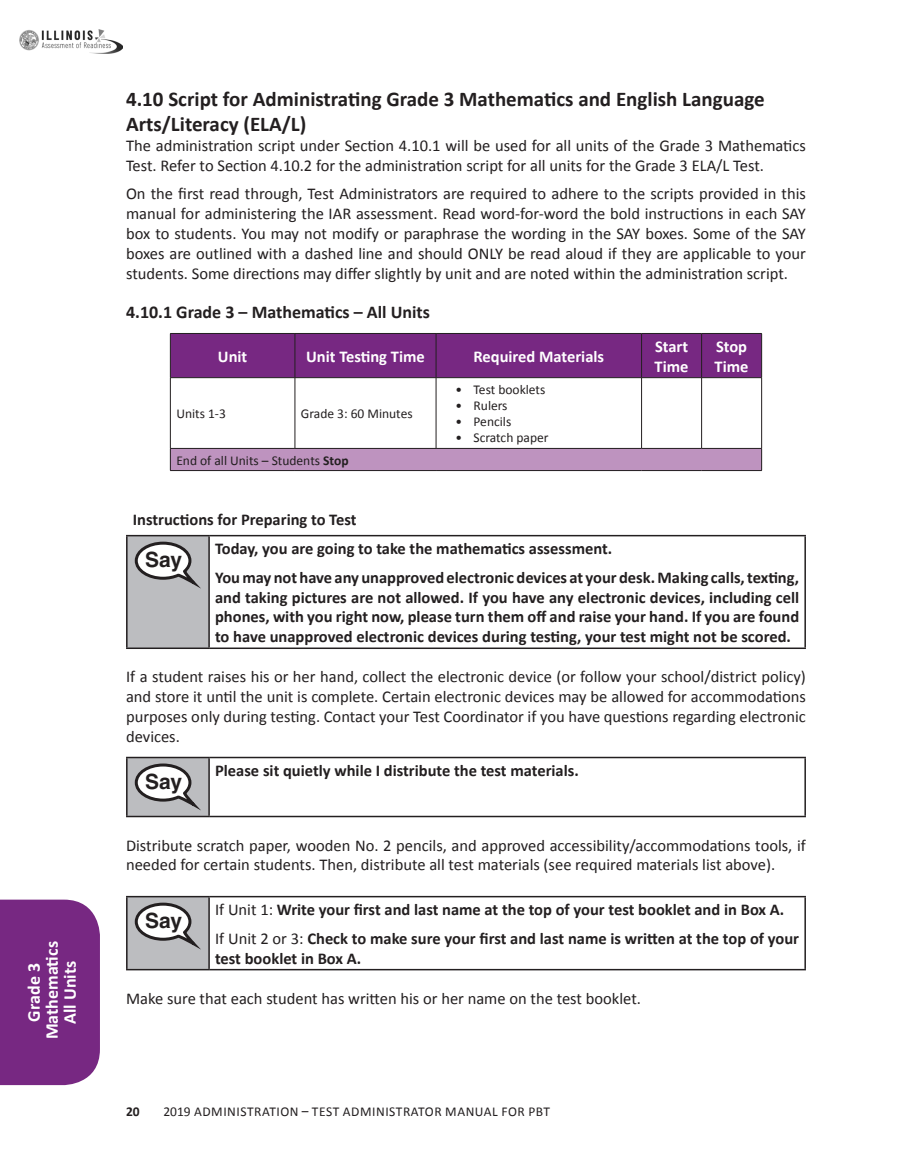
<style>
.page{position:relative;width:905px;height:1175px;background:#fff}
.page>*{position:absolute;margin:0;border:0;box-sizing:border-box;transform-origin:0 0}
.t1{font:700 21px/25.2px "Calibri";color:#231f20}
.t2{font:700 21px "Helvetica LT Std";letter-spacing:-.01em;color:#231f20}
.t3{font:700 18px "Calibri";color:#231f20}
.t4{font:700 18px/18px "Calibri";color:#fff;text-align:center}
.t5{font:16.5px/19.8px "Calibri";color:#231f20}
.t6{font:700 16.5px/28.8px "Calibri";color:#231f20}
.t7{font:700 16.5px/19.8px "Calibri";color:#fff}
.t8{font:13.5px "Calibri";color:#231f20}
.t9{font:13.5px "Calibri";letter-spacing:.04em;color:#231f20}
.t10{font:700 13.5px "Calibri";color:#231f20}
.s1{font-weight:700}
.s2{font-weight:400}
</style>
<div class="page">
<div style="left:0;top:899px;width:100px;height:186px;background:#772882"></div>
<img style="left:19px;top:29px;width:103px;height:25px">
<div style="left:171px;top:334px;width:590px;height:43px;background:#772882"></div>
<div style="left:170px;top:448px;width:591px;height:22px;background:#be93bf"></div>
<svg style="left:170px;top:449px;width:1px;height:21px"></svg>
<svg style="left:761px;top:448px;width:1px;height:22px"></svg>
<hr style="left:170px;top:470px;width:125px;height:1px;background:#231f20">
<hr style="left:295px;top:470px;width:141px;height:1px;background:#231f20">
<hr style="left:436px;top:470px;width:205px;height:1px;background:#231f20">
<hr style="left:641px;top:470px;width:60px;height:1px;background:#231f20">
<hr style="left:701px;top:470px;width:60px;height:1px;background:#231f20">
<hr style="left:170px;top:333px;width:125px;height:1px;background:#231f20">
<hr style="left:170px;top:334px;width:1px;height:43px;background:#231f20">
<hr style="left:295px;top:333px;width:141px;height:1px;background:#231f20">
<hr style="left:295px;top:334px;width:1px;height:43px;background:#231f20">
<hr style="left:436px;top:333px;width:205px;height:1px;background:#231f20">
<hr style="left:436px;top:334px;width:1px;height:43px;background:#231f20">
<hr style="left:641px;top:333px;width:60px;height:1px;background:#231f20">
<hr style="left:641px;top:334px;width:1px;height:43px;background:#231f20">
<hr style="left:701px;top:333px;width:60px;height:1px;background:#231f20">
<hr style="left:701px;top:334px;width:1px;height:43px;background:#231f20">
<hr style="left:761px;top:334px;width:1px;height:43px;background:#231f20">
<hr style="left:170px;top:377px;width:125px;height:1px;background:#231f20">
<hr style="left:170px;top:378px;width:1px;height:70px;background:#231f20">
<hr style="left:295px;top:377px;width:141px;height:1px;background:#231f20">
<hr style="left:295px;top:378px;width:1px;height:70px;background:#231f20">
<hr style="left:295px;top:448px;width:141px;height:1px;background:#231f20">
<hr style="left:436px;top:377px;width:205px;height:1px;background:#231f20">
<hr style="left:436px;top:378px;width:1px;height:70px;background:#231f20">
<hr style="left:641px;top:377px;width:60px;height:1px;background:#231f20">
<hr style="left:641px;top:378px;width:1px;height:70px;background:#231f20">
<hr style="left:701px;top:377px;width:60px;height:1px;background:#231f20">
<hr style="left:701px;top:378px;width:1px;height:70px;background:#231f20">
<hr style="left:761px;top:378px;width:1px;height:70px;background:#231f20">
<hr style="left:170px;top:448px;width:125px;height:1px;background:#231f20">
<hr style="left:436px;top:448px;width:205px;height:1px;background:#231f20">
<hr style="left:641px;top:448px;width:60px;height:1px;background:#231f20">
<hr style="left:701px;top:448px;width:60px;height:1px;background:#231f20">
<div style="left:127px;top:535px;width:82px;height:113px;background:#bcbdc0"></div>
<hr style="left:126px;top:535px;width:83px;height:1px;background:#231f20">
<hr style="left:126px;top:536px;width:2px;height:111px;background:#231f20">
<hr style="left:209px;top:535px;width:597px;height:1px;background:#231f20">
<hr style="left:208px;top:536px;width:2px;height:111px;background:#231f20">
<hr style="left:804px;top:536px;width:2px;height:111px;background:#231f20">
<hr style="left:126px;top:647px;width:83px;height:2px;background:#231f20">
<hr style="left:209px;top:647px;width:597px;height:2px;background:#231f20">
<svg style="left:135px;top:541px;width:62px;height:44px"></svg>
<div style="left:127px;top:757px;width:82px;height:59px;background:#bcbdc0"></div>
<hr style="left:126px;top:756px;width:83px;height:2px;background:#231f20">
<hr style="left:126px;top:758px;width:2px;height:57px;background:#231f20">
<hr style="left:209px;top:756px;width:597px;height:2px;background:#231f20">
<hr style="left:208px;top:758px;width:2px;height:57px;background:#231f20">
<hr style="left:804px;top:758px;width:2px;height:57px;background:#231f20">
<hr style="left:126px;top:815px;width:83px;height:2px;background:#231f20">
<hr style="left:209px;top:815px;width:597px;height:2px;background:#231f20">
<svg style="left:135px;top:763px;width:62px;height:44px"></svg>
<div style="left:127px;top:896px;width:82px;height:73px;background:#bcbdc0"></div>
<hr style="left:126px;top:896px;width:83px;height:1px;background:#231f20">
<hr style="left:126px;top:897px;width:2px;height:71px;background:#231f20">
<hr style="left:209px;top:896px;width:597px;height:1px;background:#231f20">
<hr style="left:208px;top:897px;width:2px;height:71px;background:#231f20">
<hr style="left:804px;top:897px;width:2px;height:71px;background:#231f20">
<hr style="left:126px;top:968px;width:83px;height:2px;background:#231f20">
<hr style="left:209px;top:968px;width:597px;height:2px;background:#231f20">
<svg style="left:135px;top:902px;width:62px;height:44px"></svg>
<p class="t4" style="left:24px;top:1039px;width:100px;rotate:-90deg">Grade 3<br>Mathematics<br>All Units</p>
<p class="t1" style="left:126px;top:85px;width:640px">4.10 Script for Administrating Grade 3 Mathematics and English Language<br>Arts/Literacy (ELA/L)</p>
<p class="t5" style="left:126px;top:135px;width:681px">The administration script under Section 4.10.1 will be used for all units of the Grade 3 Mathematics<br>Test. Refer to Section 4.10.2 for the administration script for all units for the Grade 3 ELA/L Test.</p>
<p class="t5" style="left:126px;top:184px;width:681px;text-align:justify">On the first read through, Test Administrators are required to adhere to the scripts provided in this manual for administering the IAR assessment. Read word-for-word the bold instructions in each SAY box to students. You may not modify or paraphrase the wording in the SAY boxes. Some of the SAY boxes are outlined with a dashed line and should ONLY be read aloud if they are applicable to your students. Some directions may differ slightly by unit and are noted within the administration script.</p>
<p class="t3" style="left:126px;top:299px;width:305px">4.10.1 Grade 3 – Mathematics – All Units</p>
<p class="t7" style="left:218px;top:346px;width:31px">Unit</p>
<p class="t7" style="left:306px;top:346px;width:120px">Unit Testing Time</p>
<p class="t7" style="left:473px;top:346px;width:132px">Required Materials</p>
<p class="t7" style="left:654px;top:336px;width:35px">Start<br>Time</p>
<p class="t7" style="left:714px;top:336px;width:35px">Stop<br>Time</p>
<p class="t8" style="left:176px;top:404px;width:51px">Units 1-3</p>
<p class="t8" style="left:301px;top:404px;width:113px">Grade 3: 60 Minutes</p>
<p class="t8" style="left:455px;top:380px;width:91px">• Test booklets</p>
<p class="t8" style="left:455px;top:396px;width:53px">• Rulers</p>
<p class="t8" style="left:455px;top:412px;width:57px">• Pencils</p>
<p class="t8" style="left:455px;top:428px;width:94px">• Scratch paper</p>
<p class="t8" style="left:176px;top:451px;width:174px">End of all Units – Students <span class="s1">Stop</span></p>
<p class="t6" style="left:133px;top:504px;width:225px">Instructions for Preparing to Test</p>
<p class="t2" style="left:145px;top:547px;width:38px">Say</p>
<p class="t6" style="left:215px;top:533px;width:585px">Today, you are going to take the mathematics assessment.<br>You may not have any unapproved electronic devices at your desk. Making calls, texting,</p>
<p class="t6" style="left:215px;top:586px;width:585px;line-height:19.8px;text-align:justify">and taking pictures are not allowed. If you have any electronic devices, including cell phones, with you right now, please turn them off and raise your hand. If you are found to have unapproved electronic devices during testing, your test might not be scored.</p>
<p class="t5" style="left:126px;top:666px;width:681px;text-align:justify">If a student raises his or her hand, collect the electronic device (or follow your school/district policy) and store it until the unit is complete. Certain electronic devices may be allowed for accommodations purposes only during testing. Contact your Test Coordinator if you have questions regarding electronic devices.</p>
<p class="t2" style="left:145px;top:768px;width:38px">Say</p>
<p class="t6" style="left:215px;top:755px;width:365px">Please sit quietly while I distribute the test materials.</p>
<p class="t5" style="left:126px;top:834px;width:681px">Distribute scratch paper, wooden No. 2 pencils, and approved accessibility/accommodations tools, if needed for certain students. Then, distribute all test materials (see required materials list above).</p>
<p class="t2" style="left:145px;top:908px;width:38px">Say</p>
<p class="t6" style="left:215px;top:894px;width:585px"><span class="s2">If Unit 1:</span> Write your first and last name at the top of your test booklet and in Box A.<br><span class="s2">If Unit 2 or 3:</span> Check to make sure your first and last name is written at the top of your</p>
<p class="t6" style="left:215px;top:943px;width:148px">test booklet in Box A.</p>
<p class="t5" style="left:126px;top:987px;width:516px">Make sure that each student has written his or her name on the test booklet.</p>
<p class="t10" style="left:126px;top:1102px;width:15px">20</p>
<p class="t9" style="left:163px;top:1102px;width:388px">2019 ADMINISTRATION – TEST ADMINISTRATOR MANUAL FOR PBT</p>
</div>
